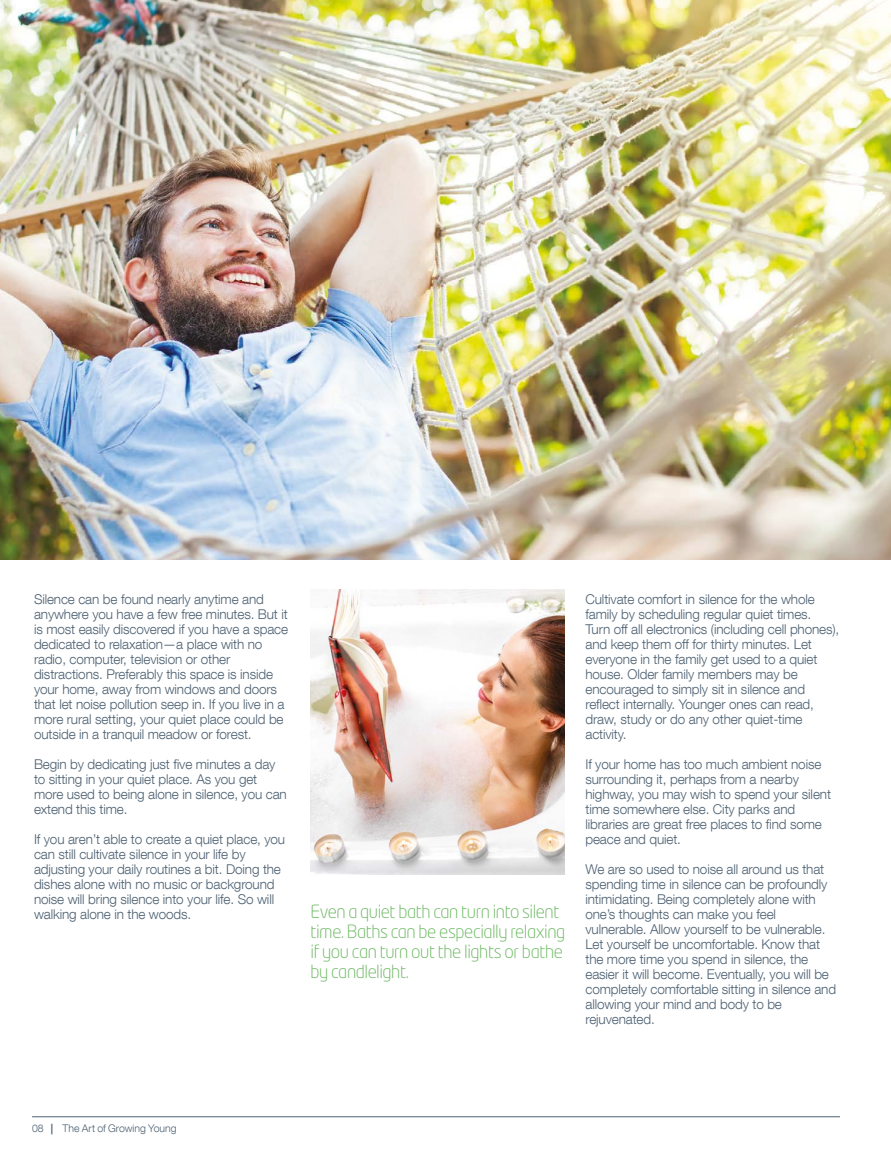
<style>
.page{position:relative;width:891px;height:1161px;background:#fff}
.page>*{position:absolute;margin:0;border:0;box-sizing:border-box;transform-origin:0 0}
.t1{font:300 18px/19.8px "Neo Tech Pro";letter-spacing:-.02em;color:#65b65a}
.t2{font:300 13.5px/15px "Helvetica Neue LT Com";letter-spacing:-.01em;color:#4d6172}
.t3{font:300 10.5px "Helvetica Neue LT Com";color:#4d6172}
.s1{font-weight:700}
</style>
<div class="page">
<img style="left:0;top:0;width:891px;height:559px">
<hr style="left:32px;top:1116px;width:808px;height:1px;background:#4d6172">
<img style="left:310px;top:589px;width:255px;height:285px">
<p class="t2" style="left:34px;top:591px;width:256px">Silence can be found nearly anytime and anywhere you have a few free minutes. But it is most easily discovered if you have a space dedicated to relaxation—a place with no radio, computer, television or other distractions. Preferably this space is inside your home, away from windows and doors that let noise pollution seep in. If you live in a more rural setting, your quiet place could be outside in a tranquil meadow or forest.</p>
<p class="t2" style="left:34px;top:756px;width:254px">Begin by dedicating just five minutes a day to sitting in your quiet place. As you get more used to being alone in silence, you can extend this time.</p>
<p class="t2" style="left:34px;top:831px;width:253px">If you aren’t able to create a quiet place, you can still cultivate silence in your life by adjusting your daily routines a bit. Doing the dishes alone with no music or background noise will bring silence into your life. So will walking alone in the woods.</p>
<h1 class="t1" style="left:310px;top:902px;width:256px">Even a quiet bath can turn into silent time. Baths can be especially relaxing if you can turn out the lights or bathe by candlelight.</h1>
<p class="t2" style="left:585px;top:591px;width:255px">Cultivate comfort in silence for the whole family by scheduling regular quiet times.<br>Turn off all electronics (including cell phones), and keep them off for thirty minutes. Let everyone in the family get used to a quiet house. Older family members may be encouraged to simply sit in silence and reflect internally. Younger ones can read, draw, study or do any other quiet-time activity.</p>
<p class="t2" style="left:585px;top:756px;width:247px">If your home has too much ambient noise surrounding it, perhaps from a nearby highway, you may wish to spend your silent time somewhere else. City parks and libraries are great free places to find some peace and quiet.</p>
<p class="t2" style="left:585px;top:861px;width:252px">We are so used to noise all around us that spending time in silence can be profoundly intimidating. Being completely alone with one’s thoughts can make you feel vulnerable. Allow yourself to be vulnerable.<br>Let yourself be uncomfortable. Know that the more time you spend in silence, the easier it will become. Eventually, you will be completely comfortable sitting in silence and allowing your mind and body to be rejuvenated.</p>
<p class="t3" style="left:32px;top:1122px;width:13px">08</p>
<p class="t3" style="left:51px;top:1122px;width:127px"><span class="s1">|</span> The Art of Growing Young</p>
</div>
